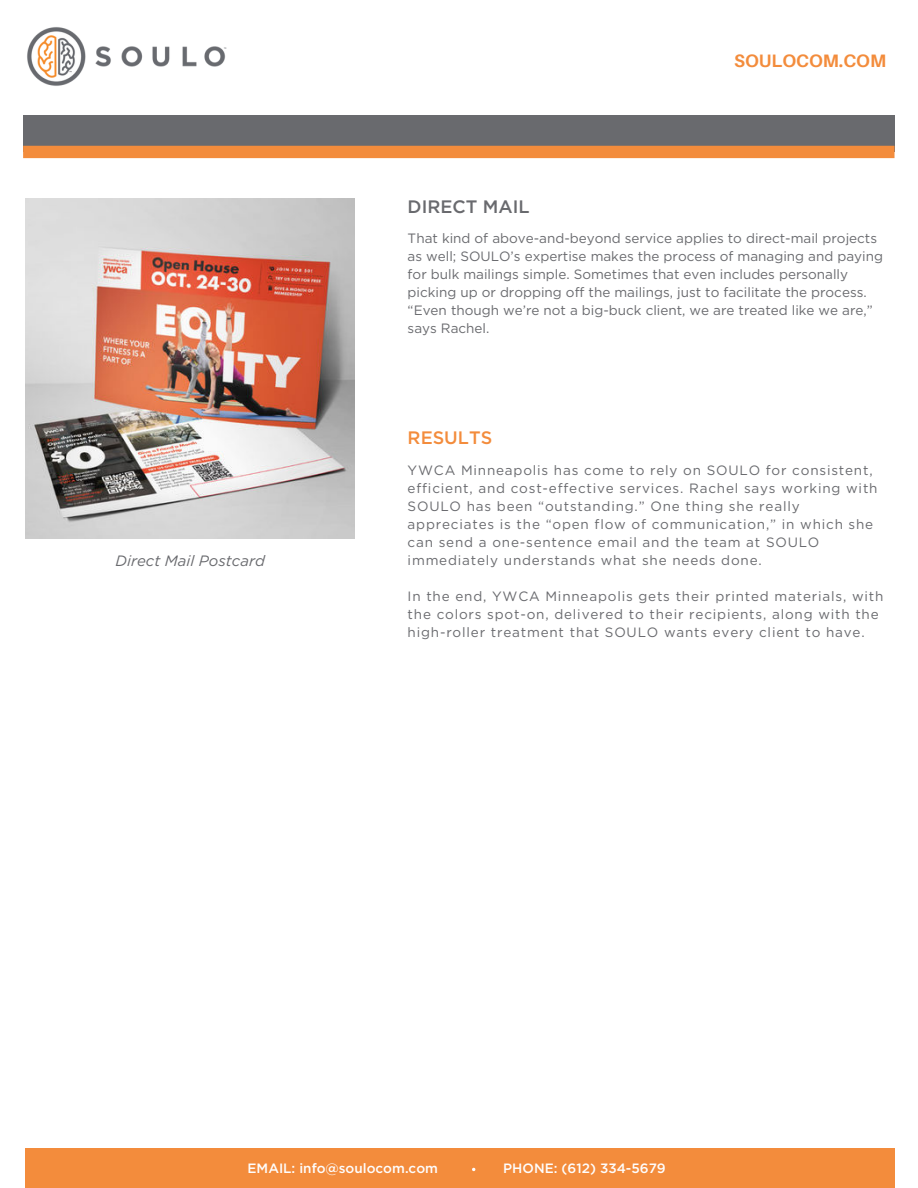
<style>
.page{position:relative;width:918px;height:1188px;background:#fff}
.page>*{position:absolute;margin:0;border:0;box-sizing:border-box;transform-origin:0 0}
.t1{font:700 18px "Aileron";color:#f38c3c}
.t2{font:500 18px "Gotham";color:#696a6e}
.t3{font:500 18px "Gotham";color:#f38c3c}
.t4{font:italic 15px "Gotham";color:#696a6e}
.t5{font:13.5px/18px "Gotham";letter-spacing:.06em;color:#696a6e}
.t6{font:13.5px/18px "Gotham";color:#696a6e}
.t7{font:500 13.5px "Gotham";color:#fefdfd}
</style>
<div class="page">
<div style="left:23px;top:115px;width:872px;height:37px;background:#696a6e"></div>
<div style="left:23px;top:146px;width:872px;height:12px;background:#f38c3c"></div>
<div style="left:25px;top:1148px;width:870px;height:40px;background:#f38c3c"></div>
<img style="left:27px;top:27px;width:200px;height:59px">
<img style="left:25px;top:199px;width:330px;height:340px">
<h1 class="t2" style="left:408px;top:195px;width:123px">DIRECT MAIL</h1>
<h1 class="t1" style="left:734px;top:50px;width:154px">SOULOCOM.COM</h1>
<p class="t6" style="left:408px;top:229px;width:477px">That kind of above-and-beyond service applies to direct-mail projects as well; SOULO’s expertise makes the process of managing and paying for bulk mailings simple. Sometimes that even includes personally picking up or dropping off the mailings, just to facilitate the process. “Even though we’re not a big-buck client, we are treated like we are,” says Rachel.</p>
<p class="t4" style="left:116px;top:551px;width:151px">Direct Mail Postcard</p>
<h1 class="t3" style="left:408px;top:426px;width:86px">RESULTS</h1>
<p class="t5" style="left:408px;top:461px;width:471px">YWCA Minneapolis has come to rely on SOULO for consistent, efficient, and cost-effective services. Rachel says working with SOULO has been “outstanding.” One thing she really appreciates is the “open flow of communication,” in which she can send a one-sentence email and the team at SOULO immediately understands what she needs done.</p>
<p class="t5" style="left:408px;top:587px;width:477px">In the end, YWCA Minneapolis gets their printed materials, with the colors spot-on, delivered to their recipients, along with the high-roller treatment that SOULO wants every client to have.</p>
<p class="t7" style="left:248px;top:1160px;width:192px">EMAIL: info@soulocom.com</p>
<p class="t7" style="left:503px;top:1160px;width:164px">PHONE: (612) 334-5679</p>
</div>
